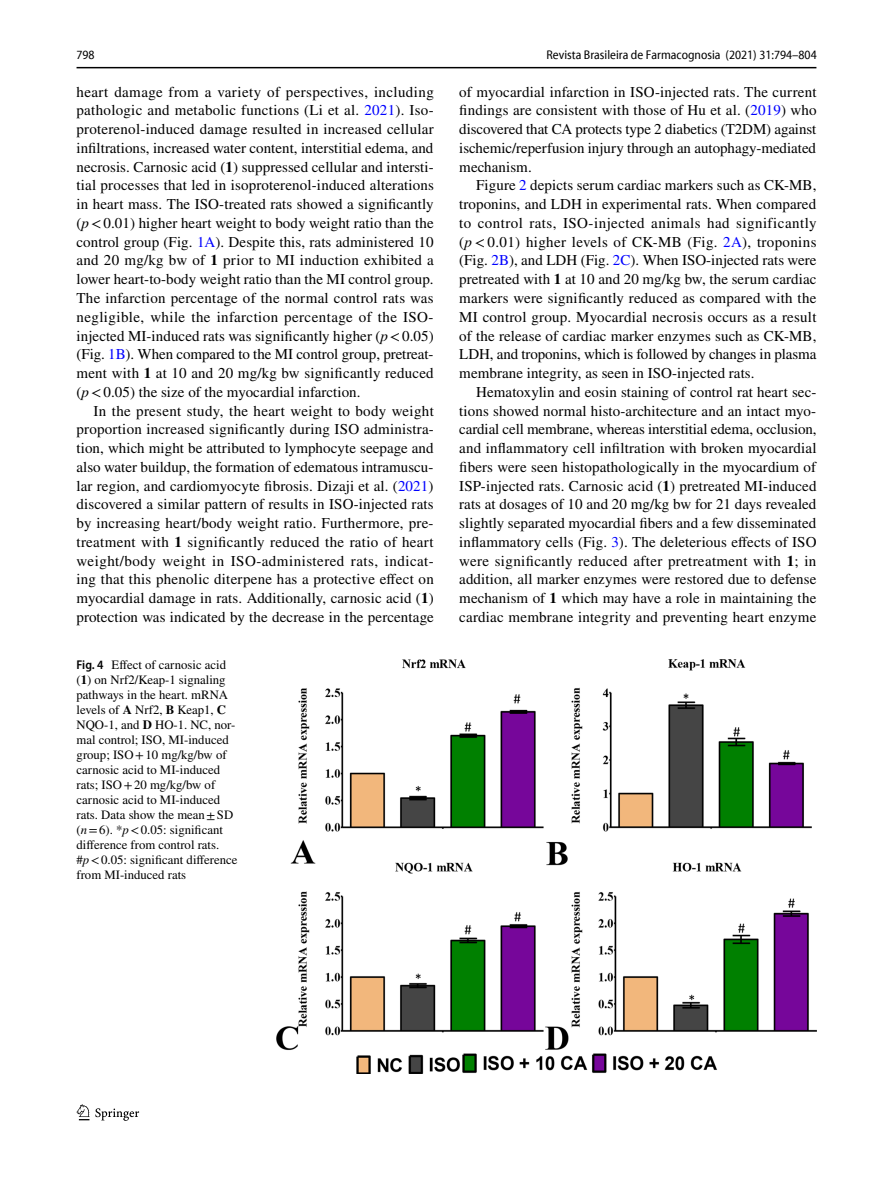
<style>
.page{position:relative;width:893px;height:1187px;background:#fff}
.page>*{position:absolute;margin:0;border:0;box-sizing:border-box;transform-origin:0 0}
.t1{font:15px/18.8px "STIX";letter-spacing:.005em;color:#000;text-align:justify}
.t2{font:12.75px/15px "STIX";color:#000}
.t3{font:semi-condensed 12.75px "Myriad Pro Unic";color:#000}
.s1{color:#00f}
.s2{font-weight:700}
.s3{font-style:italic}
.s4{font-family:"Myriad Pro";font-weight:600;font-stretch:semi-condensed}
</style>
<div class="page">
<hr style="left:77px;top:67px;width:739px;height:1px;background:#000">
<img style="left:276px;top:659px;width:540px;height:414px">
<svg style="left:77px;top:1104px;width:12px;height:16px"></svg>
<svg style="left:95px;top:1108px;width:44px;height:12px"></svg>
<p class="t3" style="left:77px;top:50px;width:20px">798</p>
<p class="t3" style="left:546px;top:50px;width:272px">Revista Brasileira de Farmacognosia (2021) 31:794–804</p>
<p class="t1" style="left:77px;top:83px;width:359px">heart damage from a variety of perspectives, including pathologic and metabolic functions (Li et al. <span class="s1">2021</span>). Iso&shy;proterenol-induced damage resulted in increased cellular infiltrations, increased water content, interstitial edema, and necrosis. Carnosic acid (<span class="s2">1</span>) suppressed cellular and intersti&shy;tial processes that led in isoproterenol-induced alterations in heart mass. The ISO-treated rats showed a significantly (<span class="s3">p</span>&lt;0.01) higher heart weight to body weight ratio than the control group (Fig. <span class="s1">1A</span>). Despite this, rats administered 10 and 20 mg/kg bw of <span class="s2">1</span> prior to MI induction exhibited a lower heart-to-body weight ratio than the MI control group.<br>The infarction percentage of the normal control rats was negligible, while the infarction percentage of the ISO&shy;injected MI-induced rats was significantly higher (<span class="s3">p</span>&lt;0.05) (Fig. <span class="s1">1B</span>). When compared to the MI control group, pretreat&shy;ment with <span class="s2">1</span> at 10 and 20 mg/kg bw significantly reduced (<span class="s3">p</span>&lt;0.05) the size of the myocardial infarction.</p>
<p class="t1" style="left:77px;top:402px;width:359px;text-indent:17px">In the present study, the heart weight to body weight proportion increased significantly during ISO administra&shy;tion, which might be attributed to lymphocyte seepage and also water buildup, the formation of edematous intramuscu&shy;lar region, and cardiomyocyte fibrosis. Dizaji et al. (<span class="s1">2021</span>) discovered a similar pattern of results in ISO-injected rats by increasing heart/body weight ratio. Furthermore, pre&shy;treatment with <span class="s2">1</span> significantly reduced the ratio of heart weight/body weight in ISO-administered rats, indicat&shy;ing that this phenolic diterpene has a protective effect on myocardial damage in rats. Additionally, carnosic acid (<span class="s2">1</span>) protection was indicated by the decrease in the percentage</p>
<p class="t2" style="left:77px;top:658px;width:162px"><span class="s4">Fig. 4</span> Effect of carnosic acid (<span class="s2">1</span>) on Nrf2/Keap-1 signaling pathways in the heart. mRNA levels of <span class="s2">A</span> Nrf2, <span class="s2">B</span> Keap1, <span class="s2">C<br></span>NQO-1, and <span class="s2">D</span> HO-1. NC, nor&shy;mal control; ISO, MI-induced group; ISO+10 mg/kg/bw of carnosic acid to MI-induced rats; ISO+20 mg/kg/bw of carnosic acid to MI-induced rats. Data show the mean±SD (<span class="s3">n</span>=6). *<span class="s3">p</span>&lt;0.05: significant difference from control rats. #<span class="s3">p</span>&lt;0.05: significant difference from MI-induced rats</p>
<p class="t1" style="left:459px;top:83px;width:359px">of myocardial infarction in ISO-injected rats. The current findings are consistent with those of Hu et al. (<span class="s1">2019</span>) who discovered that CA protects type 2 diabetics (T2DM) against ischemic/reperfusion injury through an autophagy-mediated mechanism.</p>
<p class="t1" style="left:459px;top:177px;width:359px;text-indent:17px">Figure <span class="s1">2</span> depicts serum cardiac markers such as CK-MB, troponins, and LDH in experimental rats. When compared to control rats, ISO-injected animals had significantly (<span class="s3">p</span> &lt; 0.01) higher levels of CK-MB (Fig. <span class="s1">2A</span>), troponins (Fig. <span class="s1">2B</span>), and LDH (Fig. <span class="s1">2C</span>). When ISO-injected rats were pretreated with <span class="s2">1</span> at 10 and 20 mg/kg bw, the serum cardiac markers were significantly reduced as compared with the MI control group. Myocardial necrosis occurs as a result of the release of cardiac marker enzymes such as CK-MB, LDH, and troponins, which is followed by changes in plasma membrane integrity, as seen in ISO-injected rats.</p>
<p class="t1" style="left:459px;top:383px;width:359px;text-indent:17px">Hematoxylin and eosin staining of control rat heart sec&shy;tions showed normal histo-architecture and an intact myo&shy;cardial cell membrane, whereas interstitial edema, occlusion, and inflammatory cell infiltration with broken myocardial fibers were seen histopathologically in the myocardium of ISP-injected rats. Carnosic acid (<span class="s2">1</span>) pretreated MI-induced rats at dosages of 10 and 20 mg/kg bw for 21 days revealed slightly separated myocardial fibers and a few disseminated inflammatory cells (Fig. <span class="s1">3</span>). The deleterious effects of ISO were significantly reduced after pretreatment with <span class="s2">1</span>; in addition, all marker enzymes were restored due to defense mechanism of <span class="s2">1</span> which may have a role in maintaining the cardiac membrane integrity and preventing heart enzyme</p>
</div>
